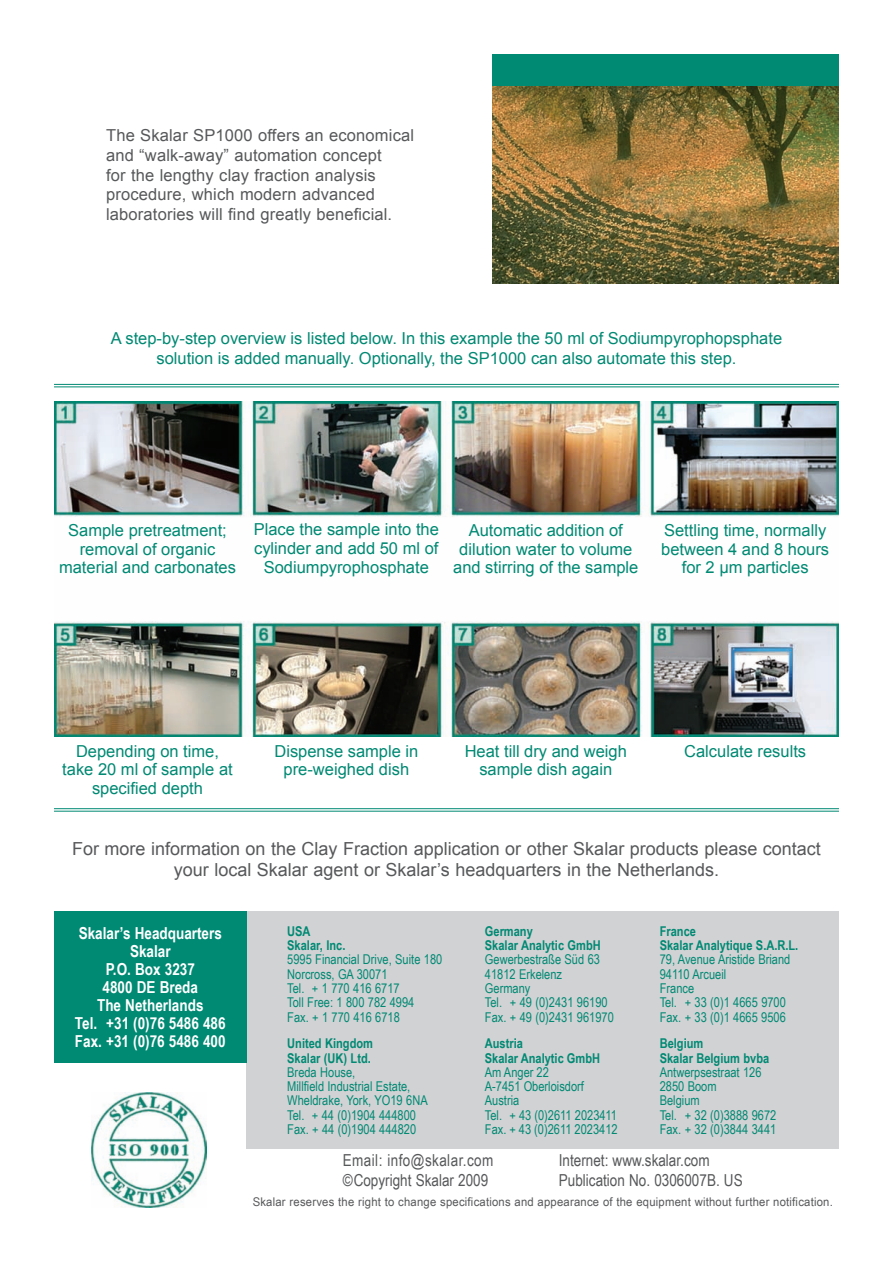
<style>
.page{position:relative;width:893px;height:1263px;background:#fff}
.page>*{position:absolute;margin:0;border:0;box-sizing:border-box;transform-origin:0 0}
.t1{font:18px/21px "Arial";color:#57585a;text-align:center}
.t2{font:16.5px/18.8px "Arial";color:#008973;text-align:center}
.t3{font:16.5px/19.8px "Arial";letter-spacing:.01em;color:#57585a}
.t4{font:700 16.5px/18px "Arial Narrow";color:#fff;text-align:center}
.t5{font:16.5px "Arial Narrow";color:#57585a}
.t6{font:16.5px "Arial Narrow";letter-spacing:.025em;color:#57585a}
.t7{font:13.5px/14.4px "Arial Narrow";color:#008973}
.t8{font:700 13.5px/14.2px "Arial Narrow";color:#008973}
.t9{font:12px "Arial Narrow";letter-spacing:.015em;color:#57585a;scale:1.15 1}
</style>
<div class="page">
<img style="left:493px;top:86px;width:346px;height:197px">
<div style="left:493px;top:54px;width:346px;height:32px;background:#008973"></div>
<hr style="left:54px;top:384px;width:785px;height:1px;background:#008973">
<hr style="left:54px;top:387px;width:785px;height:1px;background:#008973">
<hr style="left:54px;top:808px;width:785px;height:1px;background:#008973">
<hr style="left:54px;top:811px;width:785px;height:1px;background:#008973">
<img style="left:54px;top:402px;width:785px;height:334px">
<div style="left:247px;top:912px;width:592px;height:237px;background:#d1d2d4"></div>
<div style="left:54px;top:912px;width:193px;height:151px;background:#008973"></div>
<img style="left:92px;top:1092px;width:115px;height:115px">
<p class="t3" style="left:106px;top:125px;width:310px">The Skalar SP1000 offers an economical and “walk-away” automation concept<br>for the lengthy clay fraction analysis procedure, which modern advanced laboratories will find greatly beneficial.</p>
<p class="t2" style="left:111px;top:328px;width:673px;line-height:19.8px">A step-by-step overview is listed below. In this example the 50 ml of Sodiumpyrophopsphate solution is added manually. Optionally, the SP1000 can also automate this step.</p>
<p class="t2" style="left:59px;top:521px;width:178px">Sample pretreatment; removal of organic material and carbonates</p>
<p class="t2" style="left:254px;top:520px;width:187px">Place the sample into the cylinder and add 50 ml of<br>Sodiumpyrophosphate</p>
<p class="t2" style="left:453px;top:521px;width:187px">Automatic addition of dilution water to volume and stirring of the sample</p>
<p class="t2" style="left:661px;top:521px;width:169px">Settling time, normally between 4 and 8 hours for 2 µm particles</p>
<p class="t2" style="left:62px;top:741px;width:172px">Depending on time, take 20 ml of sample at specified depth</p>
<p class="t2" style="left:274px;top:741px;width:145px">Dispense sample in pre-weighed dish</p>
<p class="t2" style="left:465px;top:741px;width:164px">Heat till dry and weigh</p>
<p class="t2" style="left:684px;top:741px;width:123px">Calculate results</p>
<p class="t2" style="left:479px;top:760px;width:134px">sample dish again</p>
<p class="t1" style="left:72px;top:838px;width:750px">For more information on the Clay Fraction application or other Skalar products please contact your local Skalar agent or Skalar’s headquarters in the Netherlands.</p>
<p class="t4" style="left:75px;top:924px;width:152px">Skalar’s Headquarters<br>Skalar<br>P.O. Box 3237<br>4800 DE Breda<br>The Netherlands<br>Tel. +31 (0)76 5486 486<br>Fax. +31 (0)76 5486 400</p>
<p class="t8" style="left:485px;top:924px;width:117px">Germany<br>Skalar Analytic GmbH</p>
<p class="t8" style="left:287px;top:924px;width:60px">USA<br>Skalar, Inc.</p>
<p class="t7" style="left:287px;top:952px;width:157px">5995 Financial Drive, Suite 180<br>Norcross, GA 30071<br>Tel. + 1 770 416 6717<br>Toll Free: 1 800 782 4994<br>Fax. + 1 770 416 6718</p>
<p class="t8" style="left:287px;top:1036px;width:87px">United Kingdom<br>Skalar (UK) Ltd.</p>
<p class="t7" style="left:287px;top:1065px;width:142px">Breda House,<br>Millfield Industrial Estate,<br>Wheldrake, York, YO19 6NA<br>Tel. + 44 (0)1904 444800<br>Fax. + 44 (0)1904 444820</p>
<p class="t7" style="left:485px;top:952px;width:130px">Gewerbestraße Süd 63<br>41812 Erkelenz<br>Germany<br>Tel. + 49 (0)2431 96190<br>Fax. + 49 (0)2431 961970</p>
<p class="t8" style="left:485px;top:1036px;width:117px">Austria<br>Skalar Analytic GmbH</p>
<p class="t7" style="left:485px;top:1065px;width:134px">Am Anger 22<br>A-7451 Oberloisdorf<br>Austria<br>Tel. + 43 (0)2611 2023411<br>Fax. + 43 (0)2611 2023412</p>
<p class="t8" style="left:660px;top:924px;width:140px">France<br>Skalar Analytique S.A.R.L.</p>
<p class="t7" style="left:660px;top:952px;width:132px">79, Avenue Aristide Briand<br>94110 Arcueil<br>France<br>Tel. + 33 (0)1 4665 9700<br>Fax. + 33 (0)1 4665 9506</p>
<p class="t8" style="left:660px;top:1036px;width:111px">Belgium<br>Skalar Belgium bvba</p>
<p class="t7" style="left:660px;top:1065px;width:118px">Antwerpsestraat 126<br>2850 Boom<br>Belgium<br>Tel. + 32 (0)3888 9672<br>Fax. + 32 (0)3844 3441</p>
<p class="t6" style="left:343px;top:1151px;width:152px">Email: info@skalar.com</p>
<p class="t5" style="left:559px;top:1151px;width:152px">Internet: www.skalar.com</p>
<p class="t5" style="left:343px;top:1171px;width:147px">©Copyright Skalar 2009</p>
<p class="t5" style="left:559px;top:1171px;width:185px">Publication No. 0306007B. US</p>
<p class="t9" style="left:253px;top:1195px;width:506px">Skalar reserves the right to change specifications and appearance of the equipment without further notification.</p>
</div>
